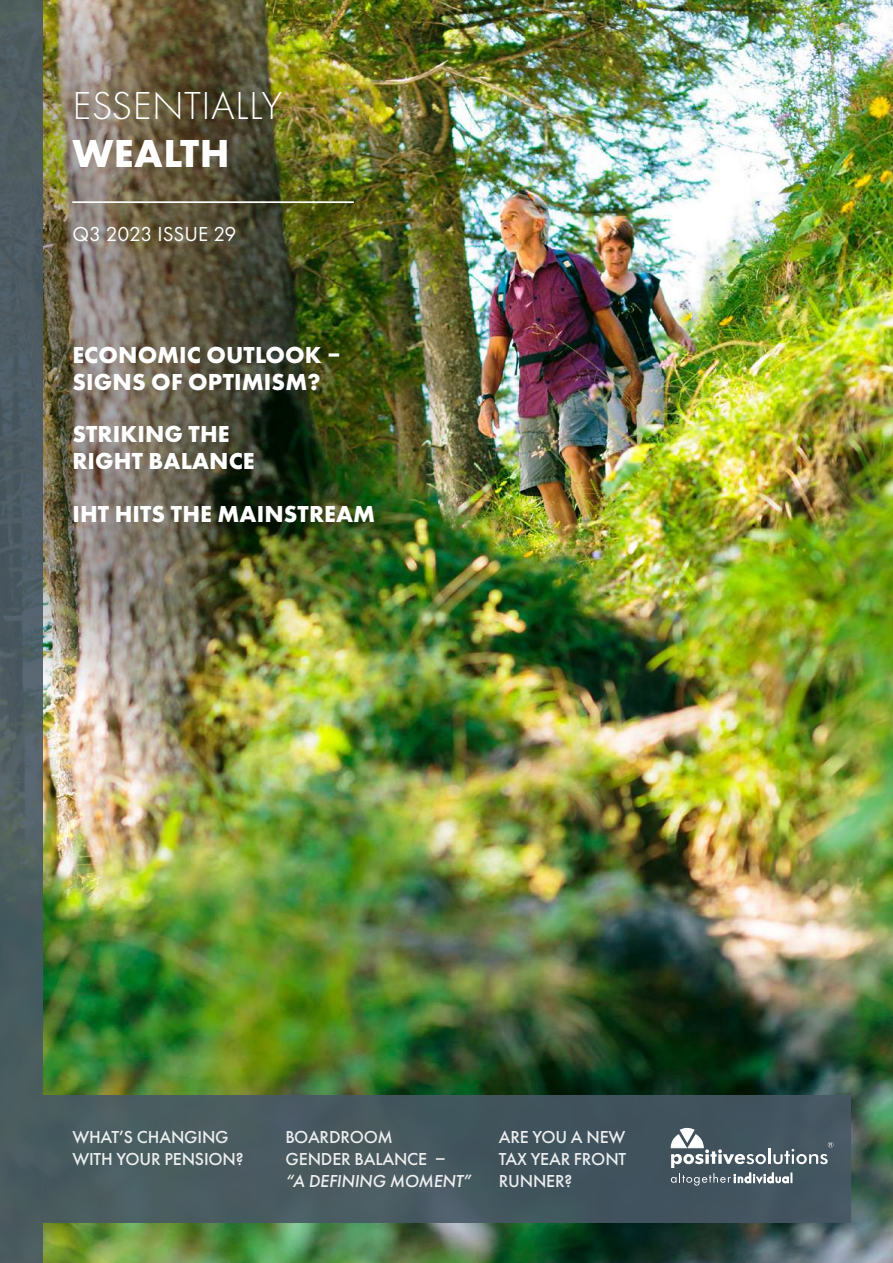
<style>
.page{position:relative;width:893px;height:1263px;background:#fff}
.page>*{position:absolute;margin:0;border:0;box-sizing:border-box;transform-origin:0 0}
.t1{font:300 40.5px "Futura PT";letter-spacing:.01em;color:#fff}
.t2{font:700 40.5px "Futura PT";letter-spacing:.01em;color:#fff}
.t3{font:700 24px/27px "Futura PT";letter-spacing:.005em;color:#fff}
.t4{font:21px "Futura PT";color:#fff}
.t5{font:500 18px/21.6px "Futura PT";letter-spacing:-.01em;color:#fff}
.t6{font:italic 500 18px "Futura PT";letter-spacing:-.01em;color:#fff}
</style>
<div class="page">
<img style="left:43px;top:0;width:850px;height:1263px">
<img style="left:43px;top:0;width:426px;height:694px">
<div style="left:43px;top:1095px;width:595px;height:127px;background:#495a5e"></div>
<div style="left:638px;top:1095px;width:212px;height:127px;background:#41535e"></div>
<hr style="left:72px;top:201px;width:282px;height:2px;background:#fff">
<svg style="left:671px;top:1128px;width:162px;height:58px"></svg>
<div style="left:0;top:0;width:43px;height:1263px;background:#485865"></div>
<h1 class="t1" style="left:72px;top:82px;width:211px">ESSENTIALLY</h1>
<h1 class="t2" style="left:72px;top:128px;width:159px">WEALTH</h1>
<p class="t4" style="left:72px;top:222px;width:166px">Q3 2023 ISSUE 29</p>
<h2 class="t3" style="left:72px;top:341px;width:270px">ECONOMIC OUTLOOK –<br>SIGNS OF OPTIMISM?</h2>
<h2 class="t3" style="left:72px;top:420px;width:184px">STRIKING THE<br>RIGHT BALANCE</h2>
<h2 class="t3" style="left:72px;top:500px;width:304px">IHT HITS THE MAINSTREAM</h2>
<p class="t5" style="left:72px;top:1126px;width:173px">WHAT’S CHANGING<br>WITH YOUR PENSION?</p>
<p class="t5" style="left:286px;top:1126px;width:162px">BOARDROOM<br>GENDER BALANCE –</p>
<p class="t6" style="left:285px;top:1169px;width:188px">“A DEFINING MOMENT”</p>
<p class="t5" style="left:499px;top:1126px;width:129px;text-align:justify">ARE YOU A NEW TAX YEAR FRONT RUNNER?</p>
</div>
